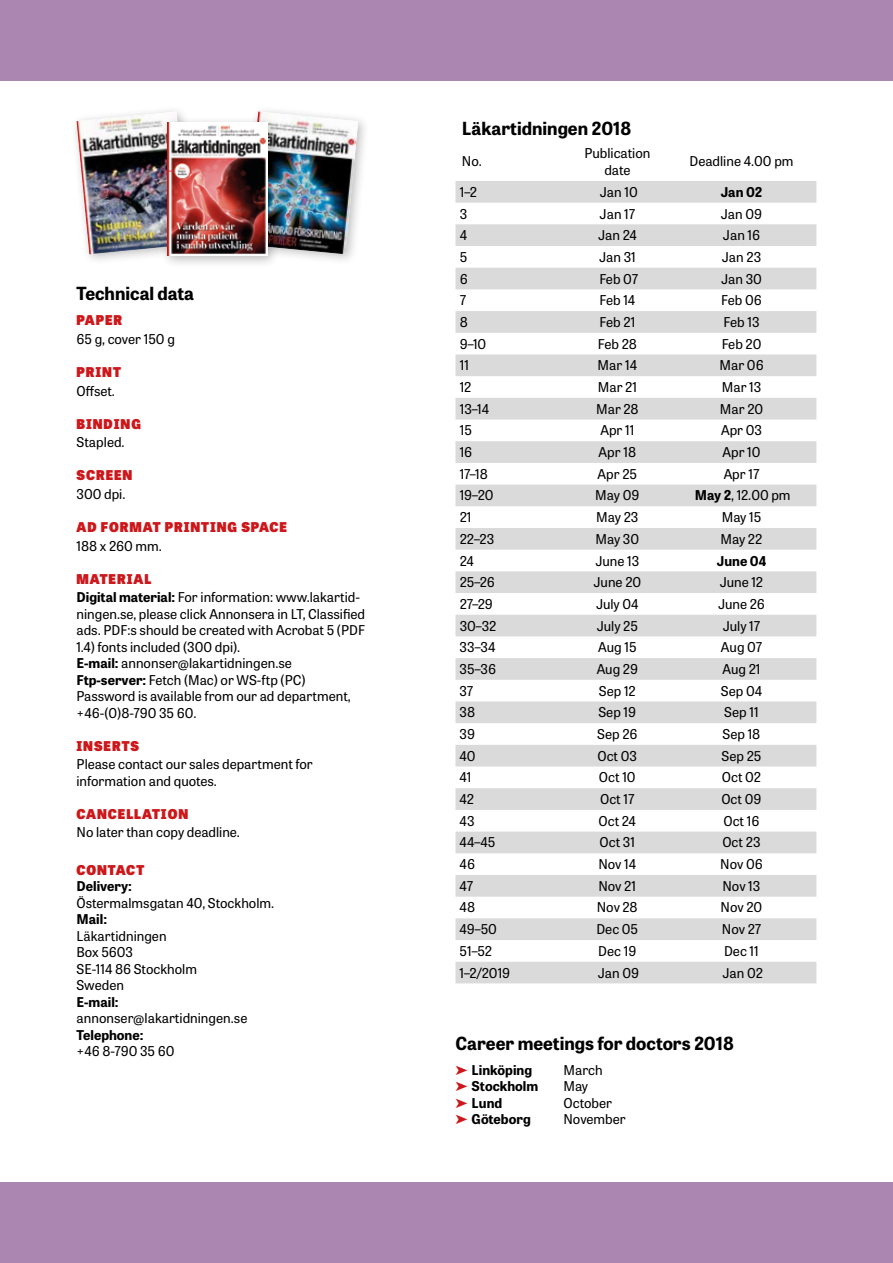
<style>
.page{position:relative;width:893px;height:1263px;background:#fff}
.page>*{position:absolute;margin:0;border:0;box-sizing:border-box;transform-origin:0 0}
.t1{font:700 18px "Tablet Gothic";color:#000}
.t2{font:13.5px/16.5px "Tablet Gothic";color:#000}
.t3{font:700 13.5px "Tablet Gothic";color:#000}
.t4{font:800 13.5px "Tablet Gothic";letter-spacing:.07em;color:#cd171a}
.s1{font-weight:700}
.s2{font-weight:800;color:#cd171a}
.s3{color:#cd171a}
</style>
<div class="page">
<div style="left:0;top:0;width:893px;height:81px;background:#aa86b0"></div>
<div style="left:0;top:1182px;width:893px;height:81px;background:#aa86b0"></div>
<svg style="left:455px;top:181px;width:361px;height:802px;fill:#e2e2e2"></svg>
<div style="left:70px;top:105px;width:131px;height:161px;background:#000;opacity:.25"></div>
<img style="left:77px;top:112px;width:112px;height:142px">
<div style="left:239px;top:105px;width:131px;height:161px;background:#000;opacity:.25"></div>
<img style="left:245px;top:112px;width:113px;height:142px">
<div style="left:160px;top:115px;width:120px;height:153px;background:#000;opacity:.25"></div>
<img style="left:167px;top:122px;width:101px;height:134px">
<h1 class="t1" style="left:462px;top:116px;width:171px">Läkartidningen 2018</h1>
<p class="t2" style="left:462px;top:153px;width:21px">No.</p>
<p class="t2" style="left:584px;top:144px;width:68px;text-align:center">Publication date</p>
<p class="t2" style="left:690px;top:153px;width:105px">Deadline 4.00 pm</p>
<p class="t2" style="left:460px;top:183px;width:19px">1–2</p>
<p class="t2" style="left:597px;top:183px;width:42px">‐Jan 10</p>
<p class="t3" style="left:721px;top:182px;width:43px">Jan 02</p>
<p class="t2" style="left:460px;top:205px;width:9px">3</p>
<p class="t2" style="left:600px;top:205px;width:37px">Jan 17</p>
<p class="t2" style="left:721px;top:205px;width:43px">Jan 09</p>
<p class="t2" style="left:460px;top:227px;width:9px">4</p>
<p class="t2" style="left:598px;top:227px;width:40px">Jan 24</p>
<p class="t2" style="left:723px;top:227px;width:39px">Jan 16</p>
<p class="t2" style="left:460px;top:248px;width:9px">5</p>
<p class="t2" style="left:599px;top:248px;width:38px">Jan 31</p>
<p class="t2" style="left:722px;top:248px;width:41px">Jan 23</p>
<p class="t2" style="left:460px;top:270px;width:10px">6</p>
<p class="t2" style="left:599px;top:270px;width:40px">Feb 07</p>
<p class="t2" style="left:721px;top:270px;width:42px">Jan 30</p>
<p class="t2" style="left:460px;top:292px;width:8px">7</p>
<p class="t2" style="left:599px;top:292px;width:37px">Feb 14</p>
<p class="t2" style="left:721px;top:292px;width:42px">Feb 06</p>
<p class="t2" style="left:460px;top:313px;width:10px">8</p>
<p class="t2" style="left:599px;top:313px;width:37px">Feb 21</p>
<p class="t2" style="left:724px;top:313px;width:38px">Feb 13</p>
<p class="t2" style="left:460px;top:335px;width:28px">9–10</p>
<p class="t2" style="left:598px;top:335px;width:41px">Feb 28</p>
<p class="t2" style="left:722px;top:335px;width:41px">Feb 20</p>
<p class="t2" style="left:460px;top:357px;width:11px">11</p>
<p class="t2" style="left:598px;top:357px;width:41px">Mar 14</p>
<p class="t2" style="left:719px;top:357px;width:46px">Mar 06</p>
<p class="t2" style="left:460px;top:378px;width:13px">12</p>
<p class="t2" style="left:598px;top:378px;width:41px">Mar 21</p>
<p class="t2" style="left:722px;top:378px;width:41px">Mar 13</p>
<p class="t2" style="left:460px;top:400px;width:31px">13–14</p>
<p class="t2" style="left:596px;top:400px;width:44px">Mar 28</p>
<p class="t2" style="left:720px;top:400px;width:45px">Mar 20</p>
<p class="t2" style="left:460px;top:422px;width:14px">15</p>
<p class="t2" style="left:600px;top:422px;width:35px">Apr 11</p>
<p class="t2" style="left:721px;top:422px;width:43px">Apr 03</p>
<p class="t2" style="left:460px;top:443px;width:14px">16</p>
<p class="t2" style="left:599px;top:443px;width:39px">Apr 18</p>
<p class="t2" style="left:722px;top:443px;width:40px">Apr 10</p>
<p class="t2" style="left:460px;top:465px;width:30px">17–18</p>
<p class="t2" style="left:598px;top:465px;width:41px">Apr 25</p>
<p class="t2" style="left:724px;top:465px;width:37px">Apr 17</p>
<p class="t2" style="left:460px;top:487px;width:35px">19–20</p>
<p class="t2" style="left:595px;top:487px;width:46px">May 09</p>
<p class="t2" style="left:695px;top:487px;width:97px"><span class="s1">May 2</span>, 12.00 pm</p>
<p class="t2" style="left:460px;top:508px;width:13px">21</p>
<p class="t2" style="left:596px;top:508px;width:44px">May 23</p>
<p class="t2" style="left:722px;top:508px;width:41px">May 15</p>
<p class="t2" style="left:460px;top:530px;width:36px">22–23</p>
<p class="t2" style="left:596px;top:530px;width:45px">May 30</p>
<p class="t2" style="left:721px;top:530px;width:43px">May 22</p>
<p class="t2" style="left:460px;top:552px;width:16px">24</p>
<p class="t2" style="left:595px;top:552px;width:45px">June 13</p>
<p class="t3" style="left:717px;top:551px;width:51px">June 04</p>
<p class="t2" style="left:460px;top:573px;width:37px">25–26</p>
<p class="t2" style="left:593px;top:573px;width:49px">June 20</p>
<p class="t2" style="left:720px;top:573px;width:45px">June 12</p>
<p class="t2" style="left:460px;top:595px;width:35px">27–29</p>
<p class="t2" style="left:596px;top:595px;width:44px">July 04</p>
<p class="t2" style="left:718px;top:595px;width:48px">June 26</p>
<p class="t2" style="left:460px;top:617px;width:38px">30–32</p>
<p class="t2" style="left:597px;top:617px;width:43px">July 25</p>
<p class="t2" style="left:723px;top:617px;width:39px">July 17</p>
<p class="t2" style="left:460px;top:638px;width:37px">33–34</p>
<p class="t2" style="left:598px;top:638px;width:40px">Aug 15</p>
<p class="t2" style="left:721px;top:638px;width:43px">Aug 07</p>
<p class="t2" style="left:460px;top:660px;width:38px">35–36</p>
<p class="t2" style="left:597px;top:660px;width:43px">Aug 29</p>
<p class="t2" style="left:722px;top:660px;width:40px">Aug 21</p>
<p class="t2" style="left:460px;top:682px;width:15px">37</p>
<p class="t2" style="left:599px;top:682px;width:38px">Sep 12</p>
<p class="t2" style="left:721px;top:682px;width:43px">Sep 04</p>
<p class="t2" style="left:460px;top:703px;width:17px">38</p>
<p class="t2" style="left:598px;top:703px;width:39px">Sep 19</p>
<p class="t2" style="left:724px;top:703px;width:36px">Sep 11</p>
<p class="t2" style="left:460px;top:725px;width:17px">39</p>
<p class="t2" style="left:597px;top:725px;width:42px">Sep 26</p>
<p class="t2" style="left:722px;top:725px;width:39px">Sep 18</p>
<p class="t2" style="left:460px;top:747px;width:18px">40</p>
<p class="t2" style="left:597px;top:747px;width:41px">Oct 03</p>
<p class="t2" style="left:721px;top:747px;width:41px">Sep 25</p>
<p class="t2" style="left:460px;top:769px;width:13px">41</p>
<p class="t2" style="left:599px;top:769px;width:38px">Oct 10</p>
<p class="t2" style="left:722px;top:769px;width:41px">Oct 02</p>
<p class="t2" style="left:460px;top:790px;width:16px">42</p>
<p class="t2" style="left:600px;top:790px;width:36px">Oct 17</p>
<p class="t2" style="left:721px;top:790px;width:42px">Oct 09</p>
<p class="t2" style="left:460px;top:812px;width:16px">43</p>
<p class="t2" style="left:598px;top:812px;width:39px">Oct 24</p>
<p class="t2" style="left:723px;top:812px;width:38px">Oct 16</p>
<p class="t2" style="left:460px;top:834px;width:37px">44–45</p>
<p class="t2" style="left:599px;top:834px;width:37px">Oct 31</p>
<p class="t2" style="left:722px;top:834px;width:40px">Oct 23</p>
<p class="t2" style="left:460px;top:855px;width:17px">46</p>
<p class="t2" style="left:598px;top:855px;width:39px">Nov 14</p>
<p class="t2" style="left:720px;top:855px;width:44px">Nov 06</p>
<p class="t2" style="left:460px;top:877px;width:15px">47</p>
<p class="t2" style="left:598px;top:877px;width:39px">Nov 21</p>
<p class="t2" style="left:722px;top:877px;width:39px">Nov 13</p>
<p class="t2" style="left:460px;top:899px;width:17px">48</p>
<p class="t2" style="left:597px;top:899px;width:42px">Nov 28</p>
<p class="t2" style="left:721px;top:899px;width:43px">Nov 20</p>
<p class="t2" style="left:460px;top:920px;width:39px">49–50</p>
<p class="t2" style="left:596px;top:920px;width:43px">Dec 05</p>
<p class="t2" style="left:722px;top:920px;width:41px">Nov 27</p>
<p class="t2" style="left:460px;top:942px;width:34px">51–52</p>
<p class="t2" style="left:598px;top:942px;width:40px">Dec 19</p>
<p class="t2" style="left:724px;top:942px;width:36px">Dec 11</p>
<p class="t2" style="left:460px;top:964px;width:52px">1–2/2019</p>
<p class="t2" style="left:598px;top:964px;width:43px">Jan 09</p>
<p class="t2" style="left:722px;top:964px;width:42px">Jan 02</p>
<h1 class="t1" style="left:77px;top:281px;width:119px">Technical data</h1>
<p class="t4" style="left:77px;top:310px;width:47px">PAPER</p>
<p class="t2" style="left:77px;top:330px;width:100px">65 g, cover 150 g</p>
<p class="t4" style="left:77px;top:362px;width:46px">PRINT</p>
<p class="t2" style="left:77px;top:382px;width:40px">Offset.</p>
<p class="t4" style="left:77px;top:413px;width:66px">BINDING</p>
<p class="t2" style="left:77px;top:434px;width:50px">Stapled.</p>
<p class="t4" style="left:77px;top:465px;width:57px">SCREEN</p>
<p class="t2" style="left:77px;top:485px;width:50px">300 dpi.</p>
<p class="t4" style="left:77px;top:517px;width:212px">AD FORMAT PRINTING SPACE</p>
<p class="t2" style="left:77px;top:537px;width:87px">188 x 260 mm.</p>
<p class="t2" style="left:77px;top:569px;width:285px;line-height:18.6px"><span class="s2">MATERIAL<br></span><span class="s1">Digital material:</span> For information: www.lakartid-</p>
<p class="t2" style="left:77px;top:605px;width:290px">ningen.se, please click Annonsera in LT, Classified ads. PDF:s should be created with Acrobat 5 (PDF 1.4) fonts included (300 dpi).<br><span class="s1">E-mail:</span> annonser@lakartidningen.se<br><span class="s1">Ftp-server:</span> Fetch (Mac) or WS-ftp (PC)<br>Password is available from our ad department, +46-(0)8-790 35 60.</p>
<p class="t4" style="left:77px;top:735px;width:64px">INSERTS</p>
<p class="t2" style="left:77px;top:756px;width:238px">Please contact our sales department for information and quotes.</p>
<p class="t4" style="left:77px;top:803px;width:113px">CANCELLATION</p>
<p class="t2" style="left:77px;top:824px;width:165px">No later than copy deadline.</p>
<p class="t4" style="left:77px;top:859px;width:69px">CONTACT</p>
<p class="t3" style="left:77px;top:877px;width:57px">Delivery:</p>
<p class="t2" style="left:77px;top:894px;width:199px">Östermalmsgatan 40, Stockholm.</p>
<p class="t3" style="left:77px;top:910px;width:32px">Mail:</p>
<p class="t2" style="left:77px;top:927px;width:122px">Läkartidningen<br>Box 5603<br>SE-114 86 Stockholm<br>Sweden</p>
<p class="t3" style="left:77px;top:992px;width:44px">E-mail:</p>
<p class="t2" style="left:77px;top:1009px;width:172px">annonser@lakartidningen.se</p>
<p class="t3" style="left:77px;top:1025px;width:68px">Telephone:</p>
<p class="t2" style="left:77px;top:1042px;width:100px">+46 8-790 35 60</p>
<h1 class="t1" style="left:455px;top:1030px;width:280px">Career meetings for doctors 2018</h1>
<p class="t3" style="left:455px;top:1060px;width:78px"><span class="s3">➤</span> Linköping</p>
<p class="t2" style="left:563px;top:1061px;width:41px">March</p>
<p class="t3" style="left:455px;top:1077px;width:84px"><span class="s3">➤</span> Stockholm</p>
<p class="t2" style="left:563px;top:1077px;width:26px">May</p>
<p class="t3" style="left:455px;top:1093px;width:48px"><span class="s3">➤</span> Lund</p>
<p class="t2" style="left:563px;top:1094px;width:50px">October</p>
<p class="t3" style="left:455px;top:1110px;width:77px"><span class="s3">➤</span> Göteborg</p>
<p class="t2" style="left:563px;top:1110px;width:64px">November</p>
</div>
